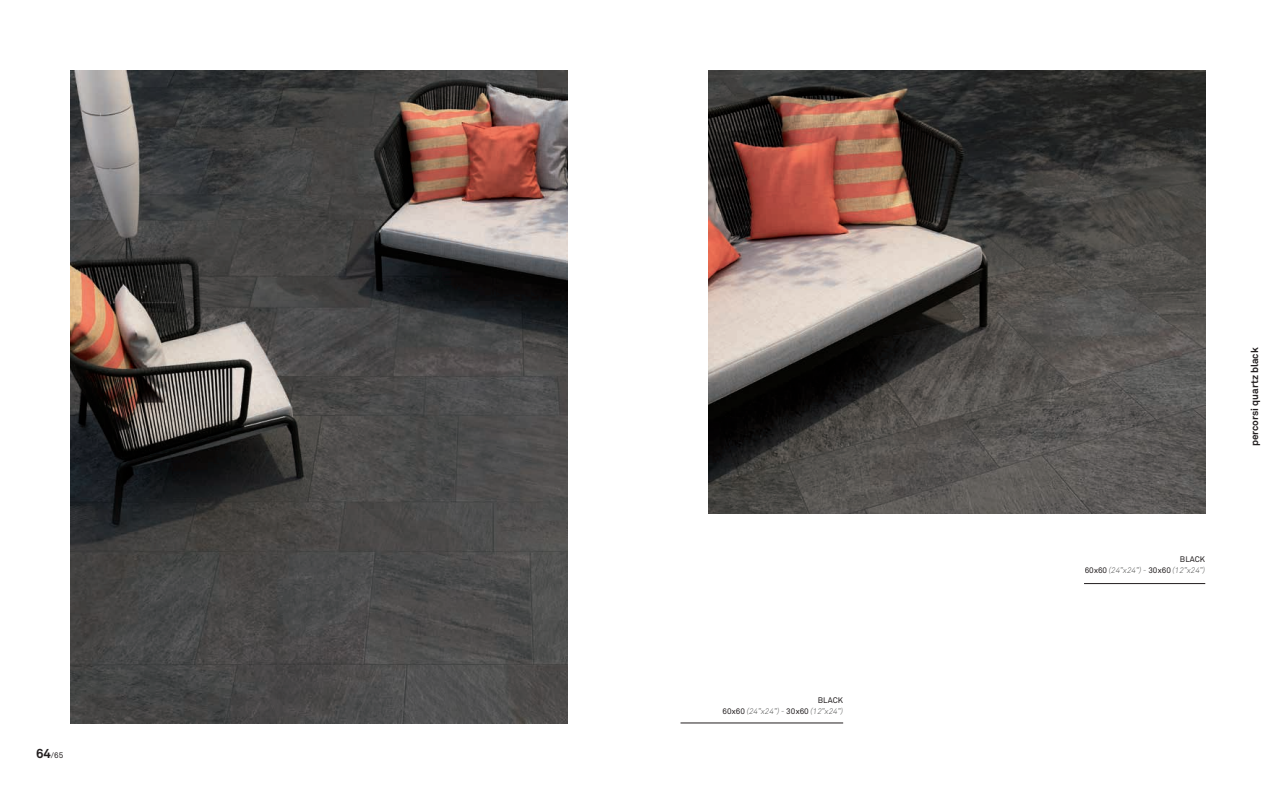
<style>
.page{position:relative;width:1276px;height:794px;background:#fff}
.page>*{position:absolute;margin:0;border:0;box-sizing:border-box;transform-origin:0 0}
.t1{font:700 10px "Akkurat Std";color:#231f20}
.t2{font:italic 300 8px/11px "Akkurat Std";color:#505150;text-align:right}
.t3{font:8px "Akkurat Std";color:#231f20}
.s1{font-weight:700;font-size:13px}
.s2{font-weight:400;font-style:normal;color:#231f20}
</style>
<div class="page">
<img style="left:709px;top:71px;width:496px;height:442px">
<hr style="left:680px;top:723px;width:163px;height:1px;background:#231f20">
<hr style="left:1084px;top:583px;width:121px;height:1px;background:#231f20">
<img style="left:71px;top:71px;width:496px;height:652px">
<p class="t3" style="left:36px;top:750px;width:29px"><span class="s1">64</span>/65</p>
<p class="t2" style="left:722px;top:694px;width:122px"><span class="s2">BLACK<br>60x60</span> (24”x24”) - <span class="s2">30x60</span> (12”x24”)</p>
<p class="t2" style="left:1084px;top:553px;width:122px"><span class="s2">BLACK<br>60x60</span> (24”x24”) - <span class="s2">30x60</span> (12”x24”)</p>
<p class="t1" style="left:1248px;top:446px;width:100px;rotate:-90deg">percorsi quartz black</p>
</div>
